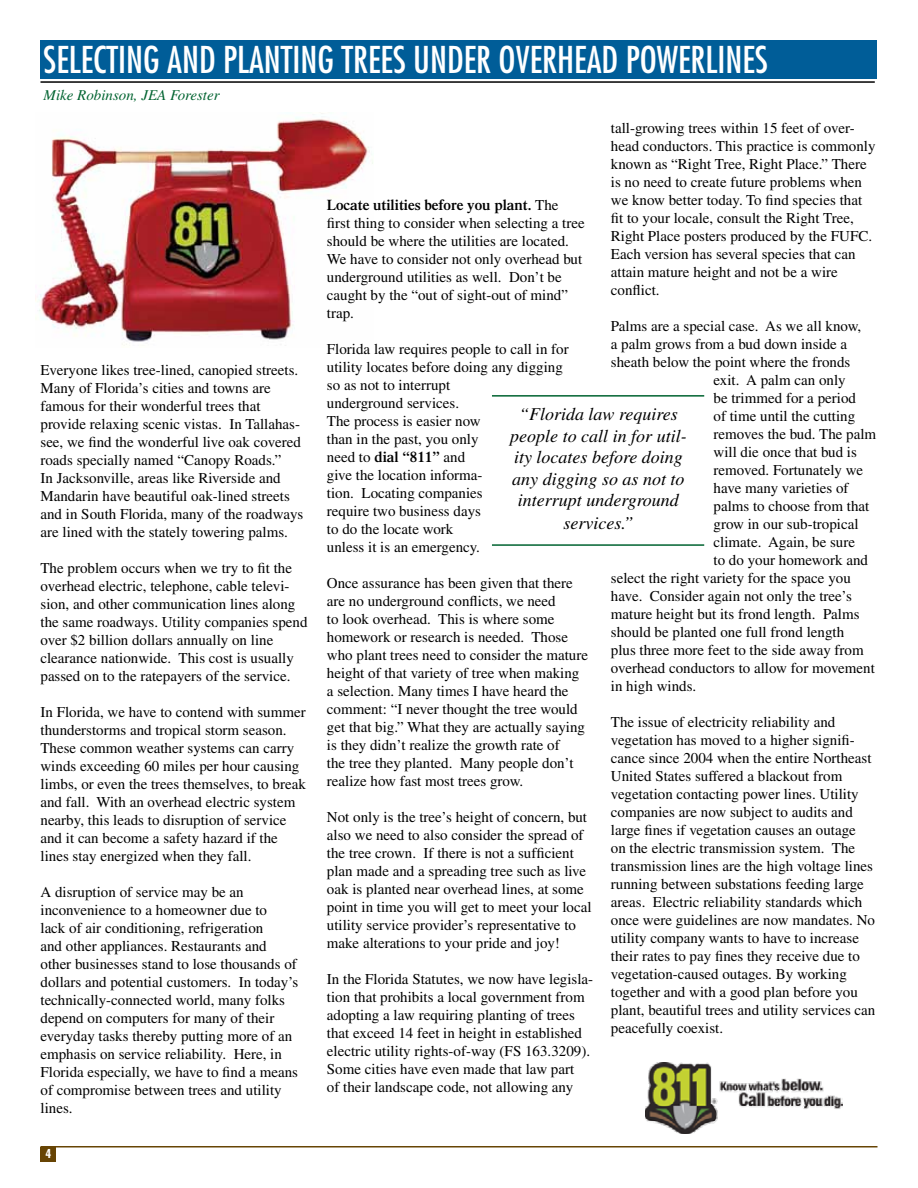
<style>
.page{position:relative;width:918px;height:1188px;background:#fff}
.page>*{position:absolute;margin:0;border:0;box-sizing:border-box;transform-origin:0 0}
.t1{font:condensed 36px "Futura";color:#fff}
.t2{font:italic 18px/21.8px "Times";color:#000;text-align:center}
.t3{font:15px/18px "Times";color:#000}
.t4{font:italic 15px "Times";color:#006330}
.t5{font:700 condensed 12px "Futura";color:#fff}
.s1{font-weight:600}
</style>
<div class="page">
<img style="left:39px;top:113px;width:334px;height:233px">
<hr style="left:40px;top:1146px;width:838px;height:2px;background:#674404">
<div style="left:40px;top:1147px;width:16px;height:15px;background:#674404"></div>
<div style="left:40px;top:40px;width:838px;height:39px;background:#005d98"></div>
<hr style="left:40px;top:81px;width:835px;height:2px;background:#000">
<img style="left:646px;top:1063px;width:196px;height:71px">
<hr style="left:492px;top:395px;width:212px;height:2px;background:#006330">
<hr style="left:492px;top:544px;width:212px;height:2px;background:#006330">
<h1 class="t1" style="left:44px;top:37px;width:726px">SELECTING AND PLANTING TREES UNDER OVERHEAD POWERLINES</h1>
<p class="t4" style="left:44px;top:87px;width:178px">Mike Robinson, JEA Forester</p>
<p class="t3" style="left:41px;top:361px;width:264px">Everyone likes tree-lined, canopied streets.<br>Many of Florida’s cities and towns are famous for their wonderful trees that provide relaxing scenic vistas. In Tallahas&shy;see, we find the wonderful live oak covered roads specially named “Canopy Roads.”<br>In Jacksonville, areas like Riverside and Mandarin have beautiful oak-lined streets and in South Florida, many of the roadways are lined with the stately towering palms.</p>
<p class="t3" style="left:41px;top:559px;width:269px">The problem occurs when we try to fit the overhead electric, telephone, cable televi&shy;sion, and other communication lines along the same roadways. Utility companies spend over $2 billion dollars annually on line clearance nationwide. This cost is usually passed on to the ratepayers of the service.</p>
<p class="t3" style="left:41px;top:703px;width:267px">In Florida, we have to contend with summer thunderstorms and tropical storm season.<br>These common weather systems can carry winds exceeding 60 miles per hour causing limbs, or even the trees themselves, to break and fall. With an overhead electric system nearby, this leads to disruption of service and it can become a safety hazard if the lines stay energized when they fall.</p>
<p class="t3" style="left:41px;top:883px;width:259px">A disruption of service may be an inconvenience to a homeowner due to<br>lack of air conditioning, refrigeration<br>and other appliances. Restaurants and other businesses stand to lose thousands of dollars and potential customers. In today’s technically-connected world, many folks depend on computers for many of their everyday tasks thereby putting more of an emphasis on service reliability. Here, in Florida especially, we have to find a means of compromise between trees and utility lines.</p>
<p class="t5" style="left:46px;top:1146px;width:7px">4</p>
<p class="t3" style="left:611px;top:119px;width:266px">tall-growing trees within 15 feet of over&shy;head conductors. This practice is commonly known as “Right Tree, Right Place.” There is no need to create future problems when we know better today. To find species that fit to your locale, consult the Right Tree, Right Place posters produced by the FUFC.<br>Each version has several species that can attain mature height and not be a wire conflict.</p>
<p class="t3" style="left:611px;top:317px;width:252px">Palms are a special case. As we all know,</p>
<p class="t3" style="left:611px;top:335px;width:238px">a palm grows from a bud down inside a</p>
<p class="t3" style="left:611px;top:353px;width:241px">sheath below the point where the fronds</p>
<p class="t3" style="left:714px;top:371px;width:134px">exit. A palm can only</p>
<p class="t3" style="left:714px;top:389px;width:144px">be trimmed for a period</p>
<p class="t3" style="left:714px;top:407px;width:143px">of time until the cutting</p>
<p class="t3" style="left:714px;top:425px;width:164px">removes the bud. The palm</p>
<p class="t3" style="left:714px;top:443px;width:145px">will die once that bud is</p>
<p class="t3" style="left:714px;top:461px;width:151px">removed. Fortunately we</p>
<p class="t3" style="left:714px;top:479px;width:137px">have many varieties of</p>
<p class="t3" style="left:714px;top:497px;width:157px">palms to choose from that</p>
<p class="t3" style="left:714px;top:515px;width:147px">grow in our sub-tropical</p>
<p class="t3" style="left:714px;top:533px;width:143px">climate. Again, be sure</p>
<p class="t3" style="left:714px;top:551px;width:156px">to do your homework and</p>
<p class="t3" style="left:611px;top:569px;width:241px">select the right variety for the space you</p>
<p class="t3" style="left:611px;top:587px;width:243px">have. Consider again not only the tree’s</p>
<p class="t3" style="left:611px;top:605px;width:250px">mature height but its frond length. Palms</p>
<p class="t3" style="left:611px;top:623px;width:235px">should be planted one full frond length</p>
<p class="t3" style="left:611px;top:641px;width:254px">plus three more feet to the side away from</p>
<p class="t3" style="left:611px;top:659px;width:266px">overhead conductors to allow for movement</p>
<p class="t3" style="left:611px;top:677px;width:87px">in high winds.</p>
<p class="t3" style="left:611px;top:713px;width:266px">The issue of electricity reliability and vegetation has moved to a higher signifi&shy;cance since 2004 when the entire Northeast United States suffered a blackout from vegetation contacting power lines. Utility companies are now subject to audits and large fines if vegetation causes an outage<br>on the electric transmission system. The transmission lines are the high voltage lines running between substations feeding large areas. Electric reliability standards which once were guidelines are now mandates. No utility company wants to have to increase their rates to pay fines they receive due to vegetation-caused outages. By working together and with a good plan before you plant, beautiful trees and utility services can peacefully coexist.</p>
<p class="t3" style="left:327px;top:196px;width:259px"><span class="s1">Locate utilities before you plant.</span> The first thing to consider when selecting a tree should be where the utilities are located.<br>We have to consider not only overhead but underground utilities as well. Don’t be caught by the “out of sight-out of mind” trap.</p>
<p class="t3" style="left:327px;top:340px;width:243px">Florida law requires people to call in for utility locates before doing any digging so as not to interrupt<br>underground services.<br>The process is easier now<br>than in the past, you only<br>need to <span class="s1">dial “811”</span> and<br>give the location informa-<br>tion. Locating companies<br>require two business days<br>to do the locate work<br>unless it is an emergency.</p>
<p class="t3" style="left:327px;top:574px;width:263px">Once assurance has been given that there are no underground conflicts, we need<br>to look overhead. This is where some homework or research is needed. Those who plant trees need to consider the mature height of that variety of tree when making a selection. Many times I have heard the comment: “I never thought the tree would get that big.” What they are actually saying is they didn’t realize the growth rate of<br>the tree they planted. Many people don’t realize how fast most trees grow.</p>
<p class="t3" style="left:327px;top:808px;width:266px">Not only is the tree’s height of concern, but also we need to also consider the spread of the tree crown. If there is not a sufficient plan made and a spreading tree such as live oak is planted near overhead lines, at some point in time you will get to meet your local utility service provider’s representative to make alterations to your pride and joy!</p>
<p class="t3" style="left:327px;top:970px;width:268px">In the Florida Statutes, we now have legisla&shy;tion that prohibits a local government from adopting a law requiring planting of trees that exceed 14 feet in height in established electric utility rights-of-way (FS 163.3209).<br>Some cities have even made that law part<br>of their landscape code, not allowing any</p>
<p class="t2" style="left:510px;top:403px;width:178px">“Florida law requires people to call in for util&shy;ity locates before doing any digging so as not to interrupt underground services.”</p>
</div>
